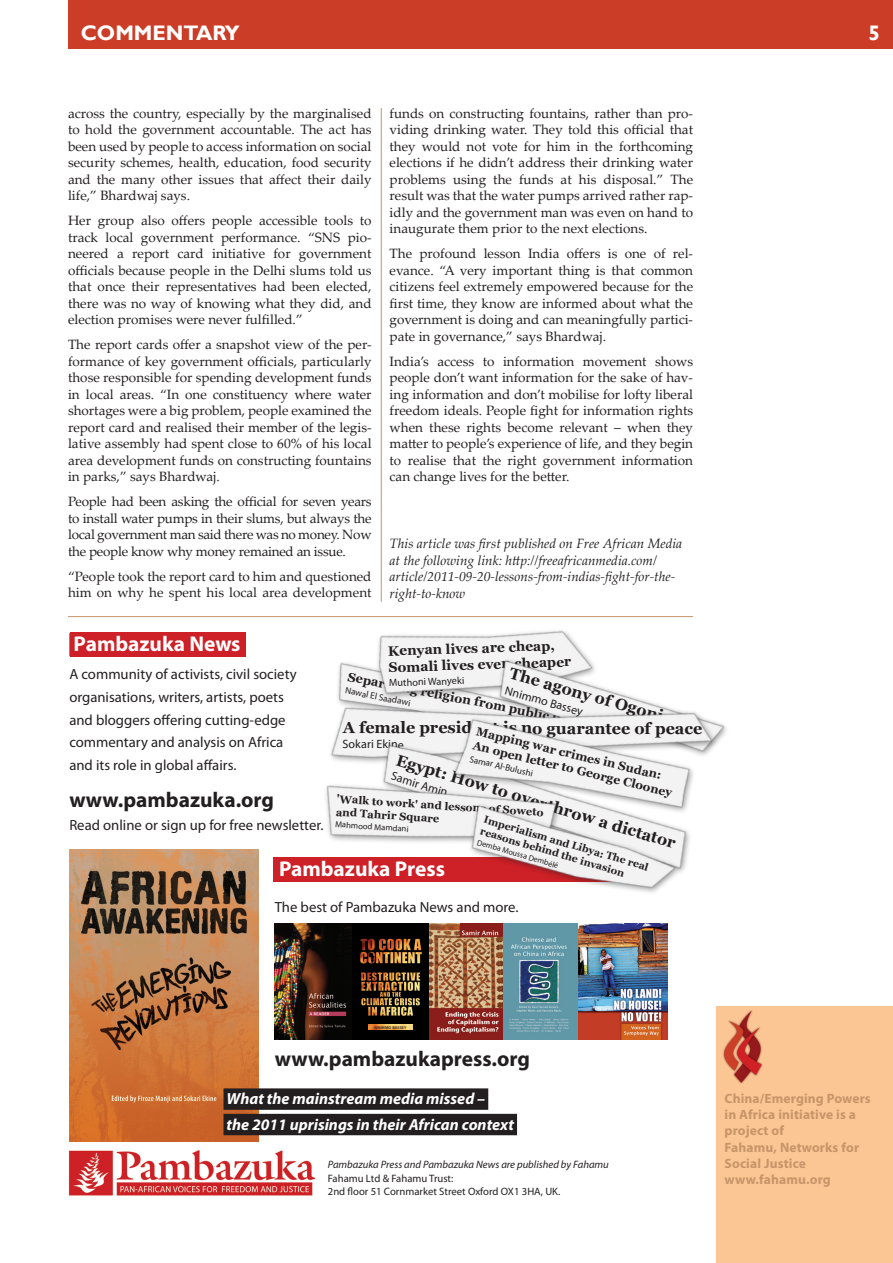
<style>
.page{position:relative;width:893px;height:1263px;background:#fff}
.page>*{position:absolute;margin:0;border:0;box-sizing:border-box;transform-origin:0 0}
.t1{font:700 21.45px "Myriad Pro";color:#231f20}
.t2{font:700 21.45px "Myriad Pro";color:#fff}
.t3{font:700 21px "Gill Sans";color:#fff}
.t4{font:700 16.05px "Georgia";letter-spacing:-.005em;color:#231f20}
.t5{font:italic 700 16.05px/25.5px "Myriad Pro";color:#fff}
.t6{font:14.7px/22.8px "Myriad Pro";color:#231f20}
.t7{font:700 13.8px/16.6px "Georgia";color:#231f20}
.t8{font:13.5px/16.5px "Palatino Linotype";color:#231f20;text-align:justify}
.about_author{font:italic 13.5px/16.5px "Palatino Linotype";color:#231f20}
.t9{font:700 13.5px/16.2px "Myriad Pro";letter-spacing:.01em;color:#c7956a}
.t10{font:700 12.6px "Georgia";color:#231f20}
.t11{font:700 12.15px/14.5px "Georgia";color:#231f20}
.t12{font:12.15px "Myriad Pro";letter-spacing:-.005em;color:#231f20}
.t13{font:700 10.95px/13.4px "Georgia";color:#231f20}
.t14{font:10.65px/13.4px "Myriad Pro";color:#231f20}
.t15{font:700 10.35px/12.3px "Georgia";color:#231f20}
.t16{font:10.35px "Myriad Pro";color:#231f20}
.t17{font:9.15px "Myriad Pro";color:#231f20}
.t18{font:8.7px "Myriad Pro";color:#231f20}
.t19{font:8.1px "Myriad Pro";color:#231f20}
.t20{font:600 4.05px "Myriad Pro";letter-spacing:.02em;color:#231f20}
.s1{font-style:italic}
</style>
<div class="page">
<div style="left:68px;top:0;width:825px;height:49px;background:#cc3d27"></div>
<div style="left:716px;top:1006px;width:177px;height:257px;background:#fcc694"></div>
<img style="left:723px;top:1010px;width:40px;height:74px">
<hr style="left:381px;top:108px;width:1px;height:494px;background:#c7956a">
<div style="left:70px;top:632px;width:175px;height:24px;background:#cd2027"></div>
<img style="left:68px;top:1151px;width:246px;height:45px">
<img style="left:69px;top:850px;width:190px;height:291px">
<div style="left:69px;top:633px;width:176px;height:23px;background:#cd2027"></div>
<div style="left:275px;top:858px;width:174px;height:23px;background:#cd2027"></div>
<img style="left:342px;top:596px;width:287px;height:40px">
<img style="left:465px;top:630px;width:164px;height:6px">
<img style="left:333px;top:636px;width:267px;height:108px">
<div style="left:347px;top:714px;width:76px;height:30px;background:#f3f3f4"></div>
<img style="left:309px;top:744px;width:132px;height:138px">
<img style="left:441px;top:843px;width:248px;height:50px">
<img style="left:423px;top:687px;width:304px;height:156px">
<img style="left:274px;top:924px;width:393px;height:116px">
<svg style="left:353px;top:924px;width:75px;height:116px;background:#392712"></svg>
<img style="left:369px;top:1025px;width:44px;height:4px">
<div style="left:223px;top:1088px;width:265px;height:22px;background:#231f20"></div>
<div style="left:223px;top:1114px;width:294px;height:21px;background:#231f20"></div>
<hr style="left:68px;top:616px;width:625px;height:1px;background:#c7956a">
<h2 class="t3" style="left:81px;top:21px;width:160px">COMMENTARY</h2>
<h2 class="t3" style="left:869px;top:21px;width:13px">5</h2>
<p class="t8" style="left:68px;top:105px;width:305px">across the country, especially by the marginalised to hold the government accountable. The act has been used by people to access information on social security schemes, health, education, food security and the many other issues that affect their daily life,” Bhardwaj says.</p>
<p class="t8" style="left:68px;top:212px;width:305px">Her group also offers people accessible tools to track local government performance. “SNS pio&shy;neered a report card initiative for government officials because people in the Delhi slums told us that once their representatives had been elected, there was no way of knowing what they did, and election promises were never fulfilled.”</p>
<p class="t8" style="left:68px;top:336px;width:305px">The report cards offer a snapshot view of the per&shy;formance of key government officials, particularly those responsible for spending development funds in local areas. “In one constituency where water shortages were a big problem, people examined the report card and realised their member of the legis&shy;lative assembly had spent close to 60% of his local area development funds on constructing fountains in parks,” says Bhardwaj.</p>
<p class="t8" style="left:68px;top:493px;width:305px">People had been asking the official for seven years to install water pumps in their slums, but always the local government man said there was no money. Now the people know why money remained an issue.</p>
<p class="t8" style="left:68px;top:568px;width:305px">“People took the report card to him and questioned him on why he spent his local area development</p>
<p class="t8" style="left:390px;top:105px;width:305px">funds on constructing fountains, rather than pro&shy;viding drinking water. They told this official that they would not vote for him in the forthcoming elections if he didn’t address their drinking water problems using the funds at his disposal.” The result was that the water pumps arrived rather rap&shy;idly and the government man was even on hand to inaugurate them prior to the next elections.</p>
<p class="t8" style="left:390px;top:245px;width:305px">The profound lesson India offers is one of rel&shy;evance. “A very important thing is that common citizens feel extremely empowered because for the first time, they know are informed about what the government is doing and can meaningfully partici&shy;pate in governance,” says Bhardwaj.</p>
<p class="t8" style="left:390px;top:353px;width:305px">India’s access to information movement shows people don’t want information for the sake of hav&shy;ing information and don’t mobilise for lofty liberal freedom ideals. People fight for information rights when these rights become relevant – when they matter to people’s experience of life, and they begin to realise that the right government information can change lives for the better.</p>
<p class="about_author" style="left:390px;top:535px;width:294px">This article was first published on Free African Media at the following link: http://freeafricanmedia.com/ article/2011-09-20-lessons-from-indias-fight-for-the&shy;right-to-know</p>
<p class="t2" style="left:74px;top:630px;width:168px">Pambazuka News</p>
<p class="t6" style="left:69px;top:662px;width:229px">A community of activists, civil society organisations, writers, artists, poets and bloggers offering cutting-edge commentary and analysis on Africa and its role in global affairs.</p>
<p class="t1" style="left:69px;top:786px;width:206px">www.pambazuka.org</p>
<p class="t6" style="left:69px;top:813px;width:256px">Read online or sign up for free newsletter.</p>
<p class="t2" style="left:279px;top:855px;width:167px">Pambazuka Press</p>
<p class="t6" style="left:275px;top:895px;width:245px">The best of Pambazuka News and more.</p>
<p class="t7" style="left:388px;top:643px;width:184px;rotate:-2deg">Kenyan lives are cheap,<br>Somali lives even cheaper</p>
<p class="t16" style="left:389px;top:676px;width:77px;rotate:-2deg">Muthoni Wanyeki</p>
<p class="t4" style="left:513px;top:663px;width:160px;rotate:16deg">The agony of Ogoni</p>
<p class="t10" style="left:349px;top:669px;width:231px;rotate:11deg">Separating religion from public life</p>
<p class="t12" style="left:507px;top:683px;width:82px;rotate:16deg">Nnimmo Bassey</p>
<p class="t4" style="left:343px;top:717px;width:361px">A female president is no guarantee of peace</p>
<p class="t12" style="left:343px;top:737px;width:63px">Sokari Ekine</p>
<p class="t4" style="left:400px;top:749px;width:293px;rotate:17deg">Egypt: How to overthrow a dictator</p>
<p class="t17" style="left:346px;top:685px;width:68px;rotate:11deg">Nawal El Saadawi</p>
<p class="t11" style="left:478px;top:724px;width:206px;rotate:13deg">Mapping war crimes in Sudan:<br>An open letter to George Clooney</p>
<p class="t17" style="left:471px;top:753px;width:66px;rotate:13deg">Samar Al-Bulushi</p>
<p class="t12" style="left:394px;top:768px;width:60px;rotate:17deg">Samir Amin</p>
<p class="t13" style="left:337px;top:791px;width:209px;rotate:4deg">'Walk to work' and lessons of Soweto and Tahrir Square</p>
<p class="t18" style="left:336px;top:818px;width:75px;rotate:4deg">Mahmood Mamdani</p>
<p class="t15" style="left:486px;top:813px;width:173px;rotate:16deg">Imperialism and Libya: The real reasons behind the invasion</p>
<p class="t19" style="left:479px;top:837px;width:86px;rotate:16deg">Demba Moussa Dembélé</p>
<p class="t20" style="left:375px;top:1024px;width:33px">NNIMMO BASSEY</p>
<p class="t1" style="left:275px;top:1045px;width:257px">www.pambazukapress.org</p>
<p class="t5" style="left:226px;top:1086px;width:289px">What the mainstream media missed –<br>the 2011 uprisings in their African context</p>
<p class="t14" style="left:328px;top:1158px;width:282px"><span class="s1">Pambazuka Press and Pambazuka News are published by Fahamu<br></span>Fahamu Ltd &amp; Fahamu Trust:<br>2nd floor 51 Cornmarket Street Oxford OX1 3HA, UK.</p>
<p class="t9" style="left:725px;top:1090px;width:148px">China/Emerging Powers in Africa initiative is a project of<br>Fahamu, Networks for<br>Social Justice www.fahamu.org</p>
</div>
